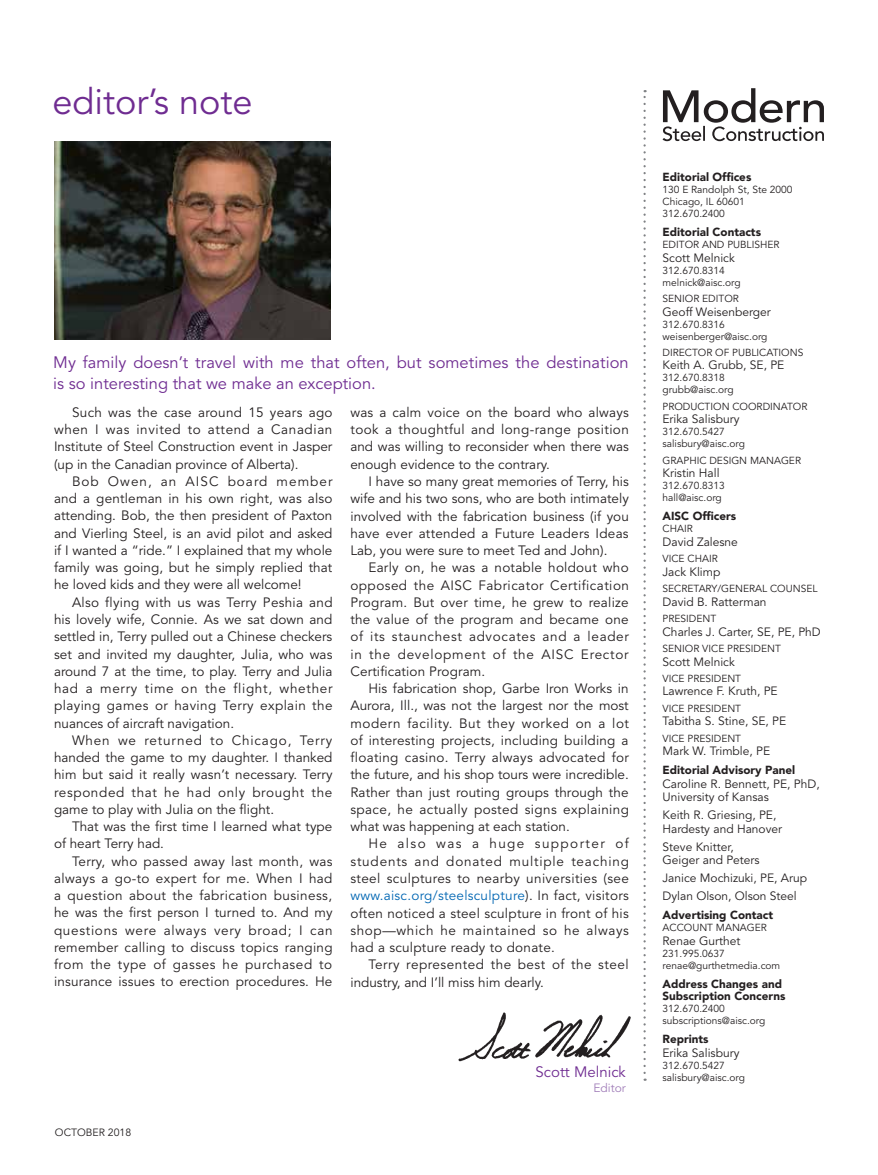
<style>
.page{position:relative;width:878px;height:1175px;background:#fff}
.page>*{position:absolute;margin:0;border:0;box-sizing:border-box;transform-origin:0 0}
.t1{font:36px "Avenir LT Std";color:#6f2c91}
.t2{font:16.5px/21px "Avenir LT Std";color:#6f2c91}
.t3{font:15px "Avenir LT Std";color:#6f2c91}
.t4{font:13.5px/17.2px "Avenir LT Std";color:#231f20;text-align:justify}
.t5{font:13.5px/17.2px "Avenir LT Std";letter-spacing:.03em;color:#231f20}
.t6{font:12px/13.5px "Avenir LT Std";color:#231f20}
.t7{font:12px "Avenir LT Std";color:#a17eb9}
.t8{font:900 11.7px/12px "Avenir LT Std";color:#231f20}
.t9{font:10.5px "Avenir LT Std";color:#231f20}
.t10{font:10.2px/12px "Avenir LT Std";color:#231f20}
.s1{color:#0066b3}
</style>
<div class="page">
<img style="left:458px;top:1012px;width:173px;height:50px">
<svg style="left:662px;top:88px;width:162px;height:53px"></svg>
<svg style="left:643px;top:90px;width:2px;height:982px"></svg>
<img style="left:54px;top:141px;width:277px;height:198px">
<h1 class="t1" style="left:52px;top:81px;width:201px">editor’s note</h1>
<p class="t2" style="left:53px;top:352px;width:577px">My family doesn’t travel with me that often, but sometimes the destination is so interesting that we make an exception.</p>
<p class="t4" style="left:54px;top:404px;width:280px;text-indent:18px">Such was the case around 15 years ago when I was invited to attend a Canadian Institute of Steel Construction event in Jasper (up in the Canadian province of Alberta).</p>
<p class="t4" style="left:54px;top:473px;width:280px;text-indent:18px">Bob Owen, an AISC board member and a gentleman in his own right, was also attending. Bob, the then president of Paxton and Vierling Steel, is an avid pilot and asked if I wanted a “ride.” I explained that my whole family was going, but he simply replied that he loved kids and they were all welcome!</p>
<p class="t4" style="left:54px;top:594px;width:280px;text-indent:18px">Also flying with us was Terry Peshia and his lovely wife, Connie. As we sat down and settled in, Terry pulled out a Chinese checkers set and invited my daughter, Julia, who was around 7 at the time, to play. Terry and Julia had a merry time on the flight, whether playing games or having Terry explain the nuances of aircraft navigation.</p>
<p class="t4" style="left:54px;top:732px;width:280px;text-indent:18px">When we returned to Chicago, Terry handed the game to my daughter. I thanked him but said it really wasn’t necessary. Terry responded that he had only brought the game to play with Julia on the flight.</p>
<p class="t4" style="left:54px;top:818px;width:280px;text-indent:18px">That was the first time I learned what type of heart Terry had.</p>
<p class="t4" style="left:54px;top:852px;width:280px;text-indent:18px">Terry, who passed away last month, was always a go-to expert for me. When I had a question about the fabrication business, he was the first person I turned to. And my questions were always very broad; I can remember calling to discuss topics ranging from the type of gasses he purchased to insurance issues to erection procedures. He</p>
<p class="t4" style="left:350px;top:404px;width:280px">was a calm voice on the board who always took a thoughtful and long-range position and was willing to reconsider when there was enough evidence to the contrary.</p>
<p class="t4" style="left:350px;top:473px;width:280px;text-indent:18px">I have so many great memories of Terry, his wife and his two sons, who are both intimately involved with the fabrication business (if you have ever attended a Future Leaders Ideas Lab, you were sure to meet Ted and John).</p>
<p class="t4" style="left:350px;top:559px;width:280px;text-indent:18px">Early on, he was a notable holdout who opposed the AISC Fabricator Certification Program. But over time, he grew to realize the value of the program and became one of its staunchest advocates and a leader in the development of the AISC Erector Certification Program.</p>
<p class="t4" style="left:350px;top:680px;width:280px;text-indent:18px">His fabrication shop, Garbe Iron Works in Aurora, Ill., was not the largest nor the most modern facility. But they worked on a lot of interesting projects, including building a floating casino. Terry always advocated for the future, and his shop tours were incredible.<br>Rather than just routing groups through the space, he actually posted signs explaining what was happening at each station.</p>
<p class="t4" style="left:350px;top:835px;width:280px;text-indent:18px">He also was a huge supporter of students and donated multiple teaching steel sculptures to nearby universities (see <span class="s1">www.aisc.org/steelsculpture</span>). In fact, visitors often noticed a steel sculpture in front of his shop—which he maintained so he always had a sculpture ready to donate.</p>
<p class="t5" style="left:350px;top:956px;width:280px;text-indent:18px">Terry represented the best of the steel industry, and I’ll miss him dearly.</p>
<p class="t9" style="left:55px;top:1126px;width:78px">OCTOBER 2018</p>
<p class="t3" style="left:535px;top:1063px;width:92px">Scott Melnick</p>
<p class="t7" style="left:593px;top:1080px;width:34px">Editor</p>
<p class="t8" style="left:662px;top:171px;width:90px">Editorial Offices</p>
<p class="t10" style="left:662px;top:184px;width:132px">130 E Randolph St, Ste 2000<br>Chicago, IL 60601<br>312.670.2400</p>
<p class="t8" style="left:662px;top:226px;width:100px">Editorial Contacts</p>
<p class="t10" style="left:662px;top:239px;width:118px">EDITOR AND PUBLISHER</p>
<p class="t6" style="left:662px;top:251px;width:74px">Scott Melnick</p>
<p class="t10" style="left:662px;top:264px;width:80px">312.670.8314 melnick@aisc.org</p>
<p class="t10" style="left:662px;top:293px;width:78px">SENIOR EDITOR</p>
<p class="t6" style="left:662px;top:305px;width:110px">Geoff Weisenberger</p>
<p class="t10" style="left:662px;top:318px;width:106px">312.670.8316 weisenberger@aisc.org</p>
<p class="t10" style="left:662px;top:347px;width:142px">DIRECTOR OF PUBLICATIONS</p>
<p class="t6" style="left:662px;top:359px;width:123px">Keith A. Grubb, SE, PE</p>
<p class="t10" style="left:662px;top:372px;width:73px">312.670.8318 grubb@aisc.org</p>
<p class="t10" style="left:662px;top:400px;width:146px">PRODUCTION COORDINATOR</p>
<p class="t6" style="left:662px;top:413px;width:78px">Erika Salisbury</p>
<p class="t10" style="left:662px;top:426px;width:84px">312.670.5427 salisbury@aisc.org</p>
<p class="t10" style="left:662px;top:454px;width:140px">GRAPHIC DESIGN MANAGER</p>
<p class="t6" style="left:662px;top:466px;width:59px">Kristin Hall</p>
<p class="t10" style="left:662px;top:480px;width:64px">312.670.8313 hall@aisc.org</p>
<p class="t8" style="left:662px;top:510px;width:75px">AISC Officers</p>
<p class="t10" style="left:662px;top:523px;width:32px">CHAIR</p>
<p class="t6" style="left:662px;top:535px;width:77px">David Zalesne</p>
<p class="t10" style="left:662px;top:553px;width:57px">VICE CHAIR</p>
<p class="t6" style="left:662px;top:565px;width:59px">Jack Klimp</p>
<p class="t10" style="left:662px;top:583px;width:156px">SECRETARY/GENERAL COUNSEL</p>
<p class="t6" style="left:662px;top:595px;width:105px">David B. Ratterman</p>
<p class="t10" style="left:662px;top:613px;width:55px">PRESIDENT</p>
<p class="t6" style="left:662px;top:625px;width:160px">Charles J. Carter, SE, PE, PhD</p>
<p class="t10" style="left:662px;top:643px;width:120px">SENIOR VICE PRESIDENT</p>
<p class="t6" style="left:662px;top:655px;width:74px">Scott Melnick</p>
<p class="t10" style="left:662px;top:672px;width:80px">VICE PRESIDENT</p>
<p class="t6" style="left:662px;top:685px;width:117px">Lawrence F. Kruth, PE</p>
<p class="t10" style="left:662px;top:702px;width:80px">VICE PRESIDENT</p>
<p class="t6" style="left:662px;top:714px;width:125px">Tabitha S. Stine, SE, PE</p>
<p class="t10" style="left:662px;top:732px;width:80px">VICE PRESIDENT</p>
<p class="t6" style="left:662px;top:744px;width:109px">Mark W. Trimble, PE</p>
<p class="t8" style="left:662px;top:764px;width:134px">Editorial Advisory Panel</p>
<p class="t6" style="left:662px;top:777px;width:159px">Caroline R. Bennett, PE, PhD,<br>University of Kansas</p>
<p class="t6" style="left:662px;top:808px;width:121px">Keith R. Griesing, PE,<br>Hardesty and Hanover</p>
<p class="t6" style="left:662px;top:840px;width:99px">Steve Knitter,<br>Geiger and Peters</p>
<p class="t6" style="left:662px;top:869px;width:146px;line-height:17.9px">Janice Mochizuki, PE, Arup<br>Dylan Olson, Olson Steel</p>
<p class="t8" style="left:662px;top:909px;width:112px">Advertising Contact</p>
<p class="t10" style="left:662px;top:922px;width:106px">ACCOUNT MANAGER</p>
<p class="t6" style="left:662px;top:934px;width:79px">Renae Gurthet</p>
<p class="t10" style="left:662px;top:947px;width:119px">231.995.0637 renae@gurthetmedia.com</p>
<p class="t8" style="left:662px;top:977px;width:124px">Address Changes and<br>Subscription Concerns</p>
<p class="t10" style="left:662px;top:1002px;width:104px">312.670.2400 subscriptions@aisc.org</p>
<p class="t8" style="left:662px;top:1033px;width:48px">Reprints</p>
<p class="t6" style="left:662px;top:1046px;width:78px">Erika Salisbury</p>
<p class="t10" style="left:662px;top:1059px;width:84px">312.670.5427 salisbury@aisc.org</p>
</div>
